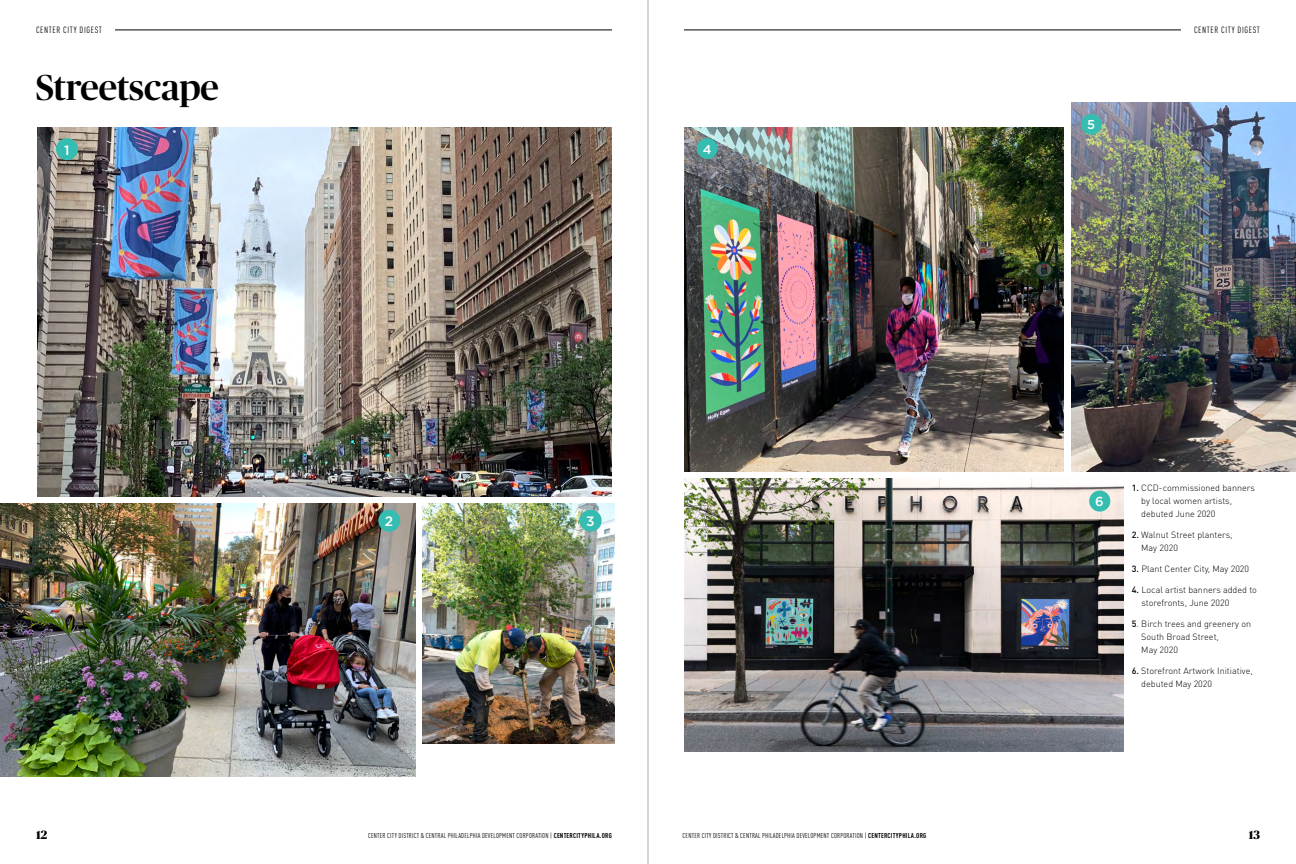
<style>
.page{position:relative;width:1296px;height:864px;background:#fff}
.page>*{position:absolute;margin:0;border:0;box-sizing:border-box;transform-origin:0 0}
.t1{font:500 36px "Publico Banner";color:#000}
.t2{font:500 13.6px "Gotham";color:#fff}
.t3{font:500 13.1px "Gotham";color:#fff}
.t4{font:500 12.8px "Gotham";color:#fff}
.t5{font:700 12px "Publico Banner";color:#000}
.t6{font:300 9px/13px "DINOT";color:#000}
.t7{font:condensed 9px "DINOT";letter-spacing:.07em;color:#000}
.t8{font:condensed 7px "DINOT";letter-spacing:.03em;color:#000}
.s1{font-weight:500}
.s2{font-weight:700}
</style>
<div class="page">
<hr style="left:684px;top:30px;width:497px;height:1px;background:#000">
<hr style="left:115px;top:30px;width:497px;height:1px;background:#000">
<img style="left:37px;top:128px;width:575px;height:369px">
<img style="left:1071px;top:103px;width:225px;height:369px">
<img style="left:422px;top:503px;width:193px;height:240px">
<img style="left:0;top:503px;width:416px;height:273px">
<img style="left:684px;top:478px;width:439px;height:273px">
<img style="left:684px;top:128px;width:380px;height:344px">
<hr style="left:648px;top:0;width:1px;height:864px;background:#9fb3b6">
<div style="left:56px;top:138px;width:22px;height:22px;background:#36bdb2;border-radius:50%"></div>
<div style="left:378px;top:510px;width:22px;height:22px;background:#36bdb2;border-radius:50%"></div>
<div style="left:580px;top:510px;width:22px;height:22px;background:#36bdb2;border-radius:50%"></div>
<div style="left:697px;top:138px;width:21px;height:21px;background:#36bdb2;border-radius:50%"></div>
<div style="left:1081px;top:114px;width:21px;height:21px;background:#36bdb2;border-radius:50%"></div>
<div style="left:1089px;top:491px;width:21px;height:21px;background:#36bdb2;border-radius:50%"></div>
<p class="t7" style="left:36px;top:24px;width:67px">CENTER CITY DIGEST</p>
<p class="t7" style="left:1194px;top:24px;width:67px">CENTER CITY DIGEST</p>
<h1 class="t1" style="left:36px;top:62px;width:184px">Streetscape</h1>
<h2 class="t2" style="left:64px;top:142px;width:7px">1</h2>
<h3 class="t4" style="left:703px;top:142px;width:10px">4</h3>
<h2 class="t2" style="left:385px;top:514px;width:10px">2</h2>
<h2 class="t2" style="left:586px;top:514px;width:10px">3</h2>
<h3 class="t4" style="left:1087px;top:117px;width:9px">5</h3>
<h3 class="t3" style="left:1095px;top:494px;width:10px">6</h3>
<p class="t6" style="left:1141px;top:481px;width:115px;text-indent:-9px"><span class="s1">1.</span> CCD-commissioned banners by local women artists, debuted June 2020</p>
<p class="t6" style="left:1141px;top:528px;width:93px;text-indent:-9px"><span class="s1">2.</span> Walnut Street planters,<br>May 2020</p>
<p class="t6" style="left:1132px;top:562px;width:119px"><span class="s1">3.</span> Plant Center City, May 2020</p>
<p class="t6" style="left:1141px;top:583px;width:117px;text-indent:-10px"><span class="s1">4.</span> Local artist banners added to storefronts, June 2020</p>
<p class="t6" style="left:1141px;top:617px;width:111px;text-indent:-9px"><span class="s1">5</span>. Birch trees and greenery on<br>South Broad Street,<br>May 2020</p>
<p class="t6" style="left:1141px;top:664px;width:113px;text-indent:-9px"><span class="s1">6.</span> Storefront Artwork Initiative, debuted May 2020</p>
<h3 class="t5" style="left:36px;top:826px;width:13px">12</h3>
<p class="t8" style="left:368px;top:832px;width:245px">CENTER CITY DISTRICT &amp; CENTRAL PHILADELPHIA DEVELOPMENT CORPORATION | <span class="s2">CENTERCITYPHILA.ORG</span></p>
<p class="t8" style="left:683px;top:832px;width:245px">CENTER CITY DISTRICT &amp; CENTRAL PHILADELPHIA DEVELOPMENT CORPORATION | <span class="s2">CENTERCITYPHILA.ORG</span></p>
<h3 class="t5" style="left:1249px;top:826px;width:13px">13</h3>
</div>
